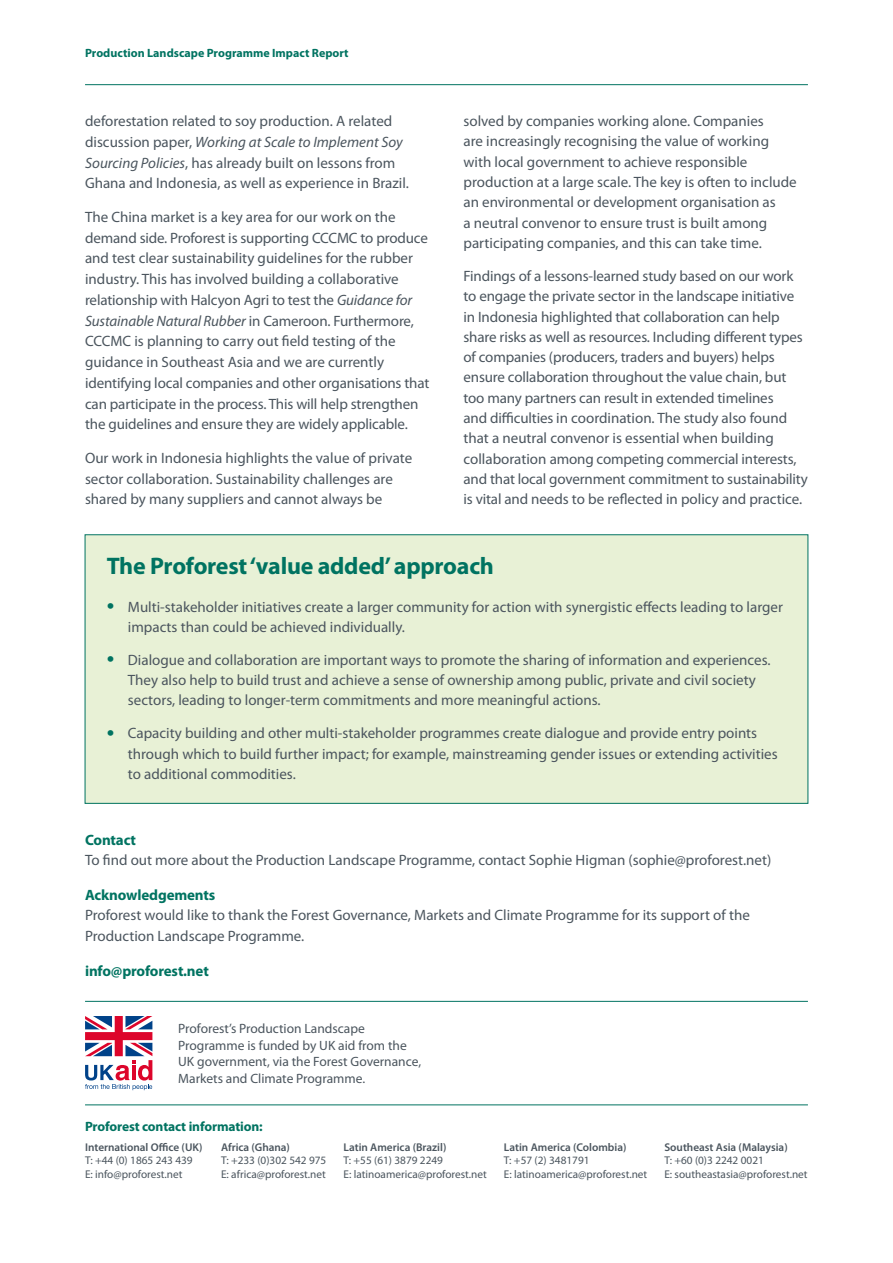
<style>
.page{position:relative;width:893px;height:1263px;background:#fff}
.page>*{position:absolute;margin:0;border:0;box-sizing:border-box;transform-origin:0 0}
.t1{font:700 24px "Myriad Pro";letter-spacing:-.01em;color:#007361}
.t2{font:15px/20.2px "Myriad Pro";color:#4b555e}
.t3{font:700 15px "Myriad Pro";letter-spacing:-.01em;color:#007361}
.t4{font:13.5px/16.5px "Myriad Pro";color:#4b555e}
.t5{font:700 13.5px "Myriad Pro";letter-spacing:-.01em;color:#007361}
.t6{font:700 12px "Myriad Pro";color:#007361}
.t7{font:11.25px/13.5px "Myriad Pro";color:#4b555e}
.t8{font:600 11.25px "Myriad Pro";color:#4b555e}
.s1{font-style:italic}
.s2{font-size:27px;color:#007361}
</style>
<div class="page">
<hr style="left:85px;top:84px;width:723px;height:1px;background:#007361">
<div style="left:85px;top:535px;width:723px;height:268px;background:#e8f1d6"></div>
<div style="left:85px;top:534px;width:723px;height:270px;border:1px solid #007361"></div>
<hr style="left:85px;top:1104px;width:723px;height:1px;background:#007361">
<hr style="left:85px;top:1001px;width:723px;height:1px;background:#007361">
<svg style="left:85px;top:1016px;width:67px;height:74px"></svg>
<p class="t6" style="left:85px;top:46px;width:265px">Production Landscape Programme Impact Report</p>
<p class="t2" style="left:85px;top:111px;width:325px;line-height:20.7px">deforestation related to soy production. A related discussion paper, <span class="s1">Working at Scale to Implement Soy Sourcing Policies</span>, has already built on lessons from Ghana and Indonesia, as well as experience in Brazil.</p>
<p class="t2" style="left:85px;top:207px;width:346px;line-height:20.7px">The China market is a key area for our work on the demand side. Proforest is supporting CCCMC to produce and test clear sustainability guidelines for the rubber industry. This has involved building a collaborative relationship with Halcyon Agri to test the <span class="s1">Guidance for Sustainable Natural Rubber</span> in Cameroon. Furthermore, CCCMC is planning to carry out field testing of the guidance in Southeast Asia and we are currently identifying local companies and other organisations that can participate in the process. This will help strengthen the guidelines and ensure they are widely applicable.</p>
<p class="t2" style="left:85px;top:448px;width:329px;line-height:20.7px">Our work in Indonesia highlights the value of private sector collaboration. Sustainability challenges are shared by many suppliers and cannot always be</p>
<p class="t2" style="left:463px;top:111px;width:335px">solved by companies working alone. Companies<br>are increasingly recognising the value of working with local government to achieve responsible production at a large scale. The key is often to include an environmental or development organisation as<br>a neutral convenor to ensure trust is built among participating companies, and this can take time.</p>
<p class="t2" style="left:463px;top:266px;width:346px">Findings of a lessons-learned study based on our work to engage the private sector in the landscape initiative in Indonesia highlighted that collaboration can help share risks as well as resources. Including different types of companies (producers, traders and buyers) helps ensure collaboration throughout the value chain, but too many partners can result in extended timelines<br>and difficulties in coordination. The study also found that a neutral convenor is essential when building collaboration among competing commercial interests, and that local government commitment to sustainability is vital and needs to be reflected in policy and practice.</p>
<h1 class="t1" style="left:107px;top:553px;width:389px">The Proforest ‘value added’ approach</h1>
<p class="t2" style="left:128px;top:597px;width:656px;text-indent:-21px"><span class="s2">•</span> Multi-stakeholder initiatives create a larger community for action with synergistic effects leading to larger impacts than could be achieved individually.</p>
<p class="t2" style="left:128px;top:650px;width:644px;text-indent:-21px"><span class="s2">•</span> Dialogue and collaboration are important ways to promote the sharing of information and experiences.<br>They also help to build trust and achieve a sense of ownership among public, private and civil society sectors, leading to longer-term commitments and more meaningful actions.</p>
<p class="t2" style="left:128px;top:723px;width:651px;text-indent:-21px"><span class="s2">•</span> Capacity building and other multi-stakeholder programmes create dialogue and provide entry points through which to build further impact; for example, mainstreaming gender issues or extending activities to additional commodities.</p>
<p class="t3" style="left:85px;top:831px;width:53px">Contact</p>
<p class="t2" style="left:85px;top:850px;width:688px">To find out more about the Production Landscape Programme, contact Sophie Higman (sophie@proforest.net)</p>
<p class="t3" style="left:85px;top:886px;width:132px">Acknowledgements</p>
<p class="t2" style="left:85px;top:905px;width:666px">Proforest would like to thank the Forest Governance, Markets and Climate Programme for its support of the<br>Production Landscape Programme.</p>
<p class="t3" style="left:85px;top:962px;width:125px">info@proforest.net</p>
<p class="t4" style="left:178px;top:1021px;width:244px">Proforest’s Production Landscape Programme is funded by UK aid from the UK government, via the Forest Governance, Markets and Climate Programme.</p>
<p class="t5" style="left:85px;top:1118px;width:179px">Proforest contact information:</p>
<p class="t8" style="left:85px;top:1141px;width:119px">International Office (UK)</p>
<p class="t7" style="left:85px;top:1154px;width:109px">T: +44 (0) 1865 243 439<br>E: info@proforest.net</p>
<p class="t8" style="left:221px;top:1141px;width:70px">Africa (Ghana)</p>
<p class="t7" style="left:221px;top:1154px;width:107px">T: +233 (0)302 542 975<br>E: africa@proforest.net</p>
<p class="t8" style="left:343px;top:1141px;width:104px">Latin America (Brazil)</p>
<p class="t7" style="left:343px;top:1154px;width:145px">T: +55 (61) 3879 2249<br>E: latinoamerica@proforest.net</p>
<p class="t8" style="left:504px;top:1141px;width:124px">Latin America (Colombia)</p>
<p class="t7" style="left:504px;top:1154px;width:145px">T: +57 (2) 3481791<br>E: latinoamerica@proforest.net</p>
<p class="t8" style="left:664px;top:1141px;width:125px">Southeast Asia (Malaysia)</p>
<p class="t7" style="left:664px;top:1154px;width:145px">T: +60 (0)3 2242 0021<br>E: southeastasia@proforest.net</p>
</div>
